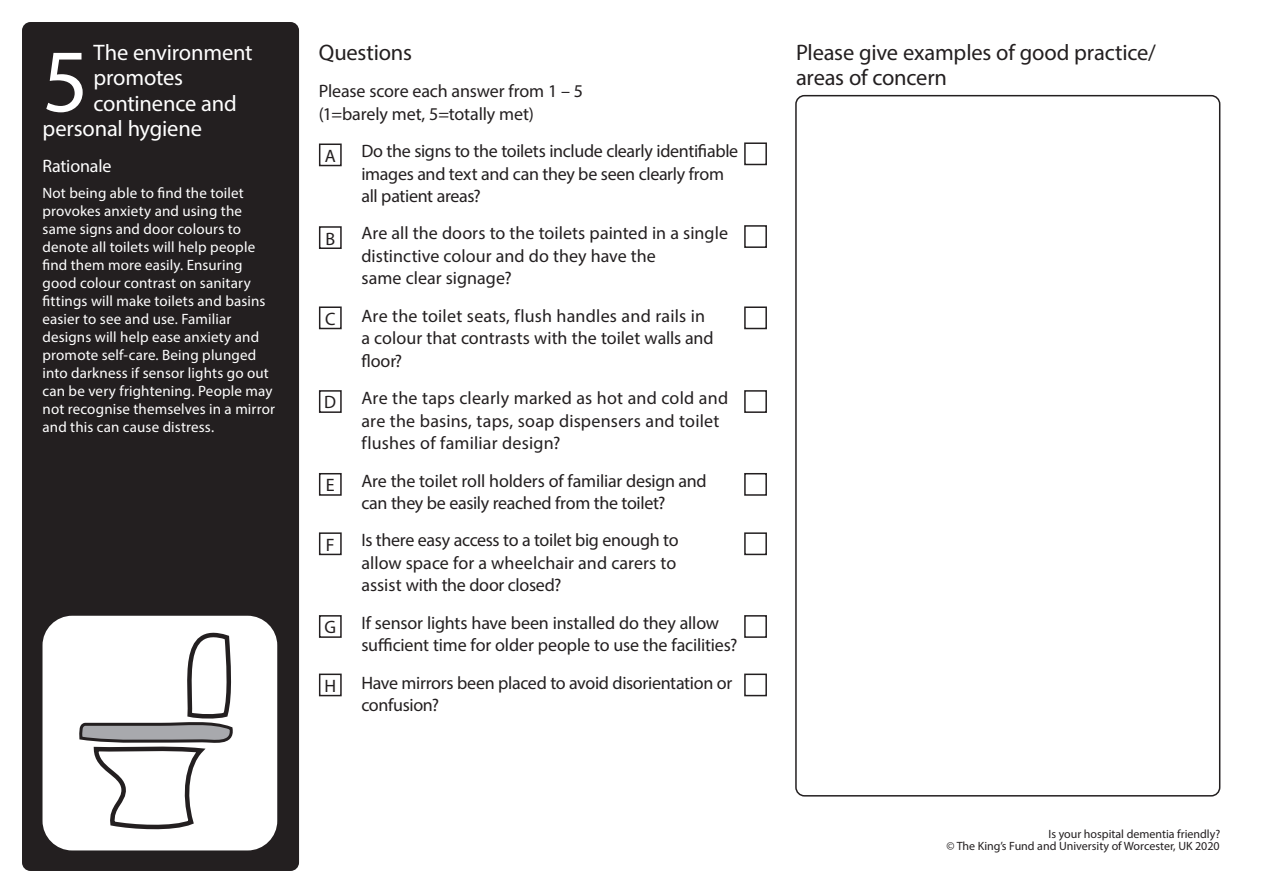
<style>
.page{position:relative;width:1263px;height:893px;background:#fff}
.page>*{position:absolute;margin:0;border:0;box-sizing:border-box;transform-origin:0 0}
.t1{font:90px "Myriad Pro";color:#fff}
.t2{font:22.5px/25.5px "Myriad Pro";letter-spacing:-.01em;color:#231f20}
.t3{font:22.5px "Myriad Pro";letter-spacing:-.01em;color:#fff}
.t4{font:18px/22.5px "Myriad Pro";letter-spacing:-.005em;color:#231f20}
.t5{font:18px "Myriad Pro";letter-spacing:-.01em;color:#fff}
.t6{font:15px/18px "Myriad Pro";letter-spacing:.01em;color:#fff}
.t7{font:12px/12px "Myriad Pro";color:#231f20;text-align:right}
</style>
<div class="page">
<div style="left:22px;top:22px;width:277px;height:849px;background:#231f20;border-radius:9px"></div>
<div style="left:50px;top:623px;width:220px;height:220px;background:#fff;border-radius:22px"></div>
<div style="left:43px;top:616px;width:234px;height:234px;border:15px solid #fff;border-radius:22px"></div>
<svg style="left:78px;top:622px;width:156px;height:207px"></svg>
<div style="left:795px;top:95px;width:425px;height:701px;border:2px solid #231f20;border-radius:9px"></div>
<div style="left:319px;top:144px;width:23px;height:22px;border:2px solid #231f20"></div>
<div style="left:744px;top:142px;width:23px;height:23px;border:2px solid #231f20"></div>
<div style="left:319px;top:390px;width:23px;height:23px;border:2px solid #231f20"></div>
<div style="left:744px;top:390px;width:23px;height:23px;border:2px solid #231f20"></div>
<div style="left:319px;top:532px;width:23px;height:23px;border:2px solid #231f20"></div>
<div style="left:744px;top:532px;width:23px;height:23px;border:2px solid #231f20"></div>
<div style="left:319px;top:615px;width:23px;height:23px;border:2px solid #231f20"></div>
<div style="left:744px;top:615px;width:23px;height:23px;border:2px solid #231f20"></div>
<div style="left:319px;top:473px;width:23px;height:23px;border:2px solid #231f20"></div>
<div style="left:744px;top:473px;width:23px;height:23px;border:2px solid #231f20"></div>
<div style="left:319px;top:306px;width:23px;height:23px;border:2px solid #231f20"></div>
<div style="left:744px;top:306px;width:23px;height:23px;border:2px solid #231f20"></div>
<div style="left:319px;top:226px;width:23px;height:23px;border:2px solid #231f20"></div>
<div style="left:744px;top:225px;width:23px;height:23px;border:2px solid #231f20"></div>
<div style="left:319px;top:674px;width:23px;height:22px;border:2px solid #231f20"></div>
<div style="left:744px;top:674px;width:23px;height:22px;border:2px solid #231f20"></div>
<p class="t1" style="left:43px;top:26px;width:48px">5</p>
<p class="t2" style="left:796px;top:39px;width:361px">Please give examples of good practice/ areas of concern</p>
<p class="t4" style="left:325px;top:144px;width:13px">A</p>
<p class="t3" style="left:94px;top:38px;width:161px">The environment</p>
<p class="t3" style="left:94px;top:64px;width:91px">promotes</p>
<p class="t3" style="left:94px;top:89px;width:145px">continence and</p>
<p class="t3" style="left:43px;top:115px;width:161px">personal hygiene</p>
<p class="t5" style="left:43px;top:155px;width:71px">Rationale</p>
<p class="t6" style="left:43px;top:184px;width:234px">Not being able to find the toilet provokes anxiety and using the same signs and door colours to denote all toilets will help people find them more easily. Ensuring good colour contrast on sanitary fittings will make toilets and basins easier to see and use. Familiar designs will help ease anxiety and promote self-care. Being plunged into darkness if sensor lights go out can be very frightening. People may not recognise themselves in a mirror and this can cause distress.</p>
<p class="t2" style="left:319px;top:39px;width:95px">Questions</p>
<p class="t4" style="left:319px;top:80px;width:266px">Please score each answer from 1 – 5 (1=barely met, 5=totally met)</p>
<p class="t4" style="left:361px;top:139px;width:378px">Do the signs to the toilets include clearly identifiable images and text and can they be seen clearly from all patient areas?</p>
<p class="t4" style="left:361px;top:222px;width:368px">Are all the doors to the toilets painted in a single distinctive colour and do they have the<br>same clear signage?</p>
<p class="t4" style="left:361px;top:304px;width:354px">Are the toilet seats, flush handles and rails in a colour that contrasts with the toilet walls and floor?</p>
<p class="t4" style="left:361px;top:387px;width:368px">Are the taps clearly marked as hot and cold and are the basins, taps, soap dispensers and toilet flushes of familiar design?</p>
<p class="t4" style="left:361px;top:469px;width:347px">Are the toilet roll holders of familiar design and can they be easily reached from the toilet?</p>
<p class="t4" style="left:361px;top:529px;width:319px">Is there easy access to a toilet big enough to allow space for a wheelchair and carers to assist with the door closed?</p>
<p class="t4" style="left:361px;top:611px;width:377px">If sensor lights have been installed do they allow sufficient time for older people to use the facilities?</p>
<p class="t4" style="left:361px;top:671px;width:372px">Have mirrors been placed to avoid disorientation or confusion?</p>
<p class="t4" style="left:325px;top:227px;width:11px">B</p>
<p class="t4" style="left:325px;top:307px;width:12px">C</p>
<p class="t4" style="left:324px;top:391px;width:13px">D</p>
<p class="t4" style="left:326px;top:474px;width:10px">E</p>
<p class="t4" style="left:326px;top:533px;width:10px">F</p>
<p class="t4" style="left:324px;top:616px;width:13px">G</p>
<p class="t4" style="left:324px;top:674px;width:13px">H</p>
<p class="t7" style="left:946px;top:828px;width:275px">Is your hospital dementia friendly?<br>© The King’s Fund and University of Worcester, UK 2020</p>
</div>
